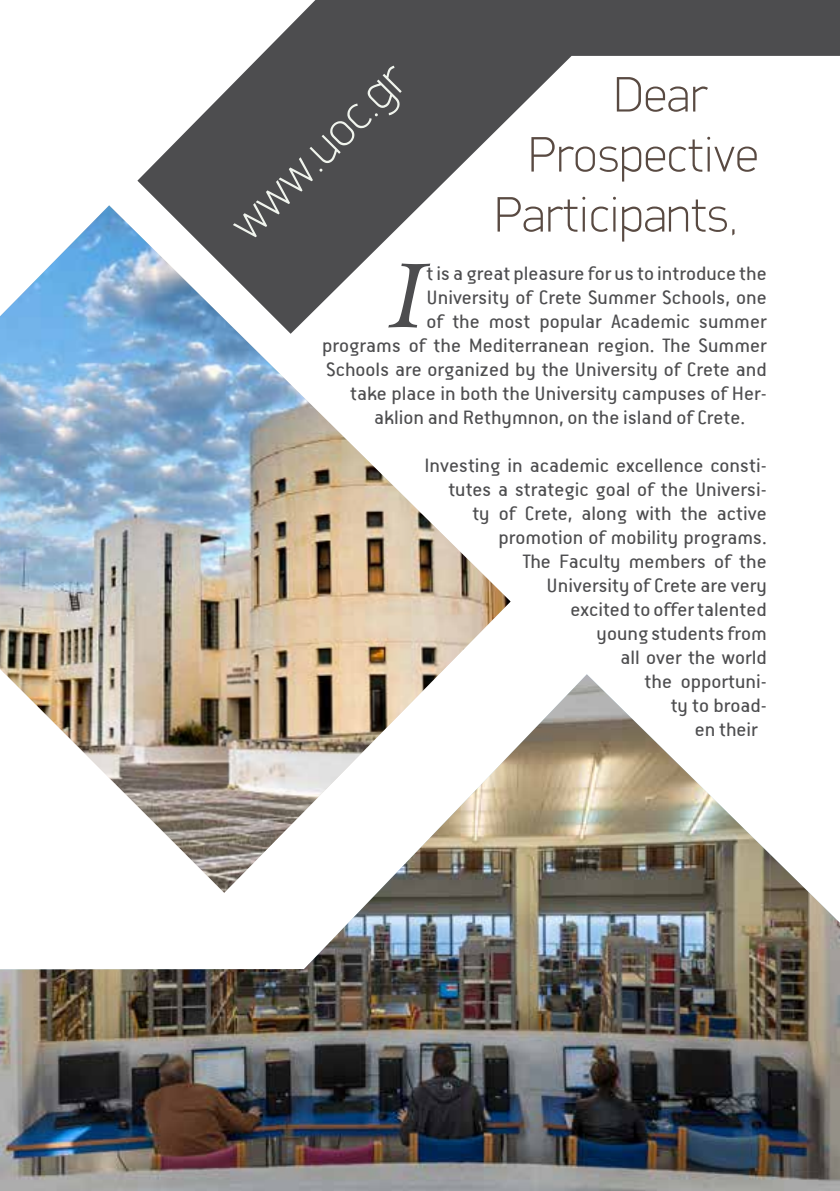
<style>
.page{position:relative;width:840px;height:1191px;background:#fff}
.page>*{position:absolute;margin:0;border:0;box-sizing:border-box;transform-origin:0 0}
.t1{font:italic 88px "Apollonia";color:#4d4d4f}
.t2{font:100 50px "PF Din Display";color:#594a42}
.t3{font:100 50px "PF Din Display";color:#f0f4ed}
.t4{font:22px "PF Premier Text";color:#4d4d4f}
</style>
<div class="page">
<svg style="left:137px;top:0;width:702px;height:205px;fill:#4d4d4f"></svg>
<img style="left:0;top:205px;width:510px;height:469px">
<img style="left:0;top:674px;width:839px;height:517px">
<h2 class="t3" style="left:216px;top:209px;width:227px;rotate:-45deg">www.uoc.gr</h2>
<h2 class="t2" style="left:614px;top:64px;width:94px">Dear</h2>
<h2 class="t2" style="left:528px;top:124px;width:231px">Prospective</h2>
<h2 class="t2" style="left:494px;top:184px;width:244px">Participants,</h2>
<h1 class="t1" style="left:391px;top:242px;width:36px">I</h1>
<p class="t4" style="left:426px;top:262px;width:341px">t is a great pleasure for us to introduce the</p>
<p class="t4" style="left:426px;top:286px;width:341px">University of Crete Summer Schools, one</p>
<p class="t4" style="left:426px;top:310px;width:341px">of the most popular Academic summer</p>
<p class="t4" style="left:322px;top:334px;width:446px">programs of the Mediterranean region. The Summer</p>
<p class="t4" style="left:326px;top:358px;width:441px">Schools are organized by the University of Crete and</p>
<p class="t4" style="left:350px;top:382px;width:418px">take place in both the University campuses of Her-</p>
<p class="t4" style="left:374px;top:406px;width:372px">aklion and Rethymnon, on the island of Crete.</p>
<p class="t4" style="left:424px;top:454px;width:344px">Investing in academic excellence consti-</p>
<p class="t4" style="left:448px;top:478px;width:320px">tutes a strategic goal of the Universi-</p>
<p class="t4" style="left:472px;top:502px;width:295px">ty of Crete, along with the active</p>
<p class="t4" style="left:498px;top:526px;width:269px">promotion of mobility programs.</p>
<p class="t4" style="left:522px;top:550px;width:246px">The Faculty members of the</p>
<p class="t4" style="left:546px;top:574px;width:222px">University of Crete are very</p>
<p class="t4" style="left:570px;top:598px;width:197px">excited to offer talented</p>
<p class="t4" style="left:596px;top:622px;width:171px">young students from</p>
<p class="t4" style="left:620px;top:646px;width:147px">all over the world</p>
<p class="t4" style="left:644px;top:670px;width:124px">the opportuni-</p>
<p class="t4" style="left:670px;top:694px;width:98px">ty to broad-</p>
<p class="t4" style="left:694px;top:718px;width:65px">en their</p>
</div>
